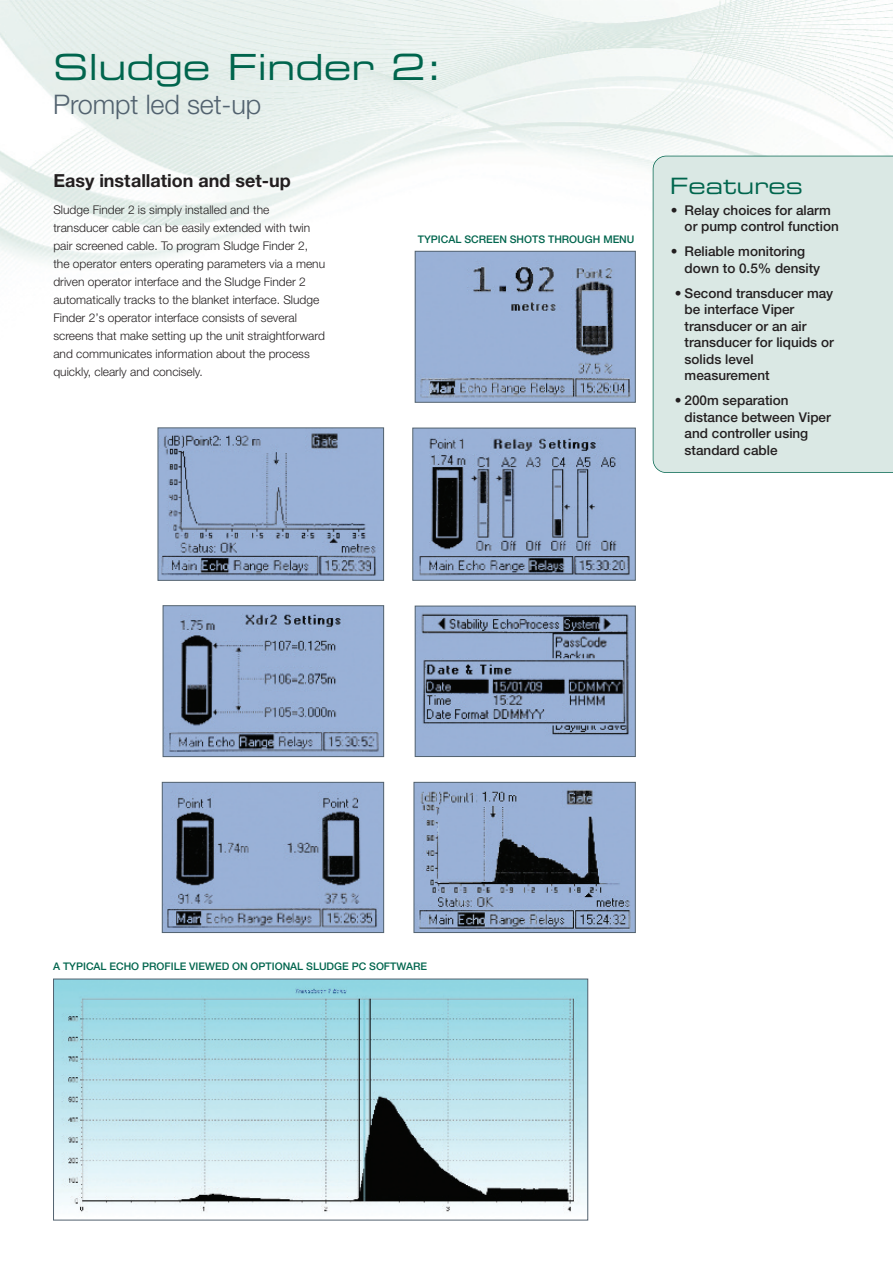
<style>
.page{position:relative;width:893px;height:1263px;background:#fff}
.page>*{position:absolute;margin:0;border:0;box-sizing:border-box;transform-origin:0 0}
.t1{font:36px "Eurostile Extended Two";letter-spacing:-.005em;color:#00654d}
.t2{font:300 27px "Helvetica Neue CE";letter-spacing:-.005em;color:#52626f}
.t3{font:22.5px "Eurostile Extended Two";color:#00654d}
.t4{font:700 18px "Helvetica Neue CE";color:#231f20}
.t5{font:500 13.5px/16.5px "Helvetica Neue";color:#231f20}
.t6{font:300 12px/18px "Helvetica Neue CE";color:#231f20}
.t7{font:500 10.5px "Helvetica Neue";color:#00654d}
</style>
<div class="page">
<img style="left:0;top:0;width:893px;height:552px">
<div style="left:653px;top:156px;width:240px;height:317px;background:#dae8e4"></div>
<img style="left:417px;top:608px;width:217px;height:147px">
<div style="left:415px;top:606px;width:221px;height:151px;border:1px solid #52626f"></div>
<img style="left:165px;top:607px;width:217px;height:148px">
<div style="left:163px;top:605px;width:221px;height:152px;border:1px solid #52626f"></div>
<img style="left:160px;top:429px;width:222px;height:150px">
<div style="left:158px;top:427px;width:226px;height:154px;border:1px solid #52626f"></div>
<img style="left:55px;top:981px;width:531px;height:231px">
<div style="left:53px;top:979px;width:535px;height:241px;border:1px solid #52626f"></div>
<img style="left:414px;top:430px;width:220px;height:149px">
<div style="left:412px;top:428px;width:224px;height:153px;border:1px solid #52626f"></div>
<img style="left:416px;top:784px;width:218px;height:147px">
<div style="left:414px;top:782px;width:222px;height:151px;border:1px solid #52626f"></div>
<img style="left:164px;top:784px;width:218px;height:147px">
<div style="left:162px;top:782px;width:222px;height:151px;border:1px solid #52626f"></div>
<img style="left:417px;top:253px;width:217px;height:148px">
<div style="left:415px;top:251px;width:221px;height:152px;border:1px solid #52626f"></div>
<h1 class="t1" style="left:53px;top:54px;width:391px">Sludge Finder 2:</h1>
<h2 class="t2" style="left:53px;top:95px;width:210px">Prompt led set-up</h2>
<h3 class="t4" style="left:53px;top:174px;width:239px">Easy installation and set-up</h3>
<p class="t6" style="left:53px;top:202px;width:273px">Sludge Finder 2 is simply installed and the transducer cable can be easily extended with twin pair screened cable. To program Sludge Finder 2, the operator enters operating parameters via a menu driven operator interface and the Sludge Finder 2 automatically tracks to the blanket interface. Sludge Finder 2’s operator interface consists of several screens that make setting up the unit straightforward and communicates information about the process quickly, clearly and concisely.</p>
<p class="t7" style="left:418px;top:235px;width:218px">TYPICAL SCREEN SHOTS THROUGH MENU</p>
<h3 class="t3" style="left:670px;top:178px;width:135px">Features</h3>
<p class="t5" style="left:685px;top:203px;width:156px;text-indent:-14px">• Relay choices for alarm or pump control function</p>
<p class="t5" style="left:685px;top:245px;width:137px;text-indent:-14px">• Reliable monitoring down to 0.5% density</p>
<p class="t5" style="left:685px;top:286px;width:151px;text-indent:-10px">• Second transducer may be interface Viper transducer or an air transducer for liquids or solids level measurement</p>
<p class="t5" style="left:685px;top:394px;width:148px;text-indent:-10px">• 200m separation distance between Viper and controller using standard cable</p>
<p class="t7" style="left:53px;top:963px;width:375px">A TYPICAL ECHO PROFILE VIEWED ON OPTIONAL SLUDGE PC SOFTWARE</p>
</div>
